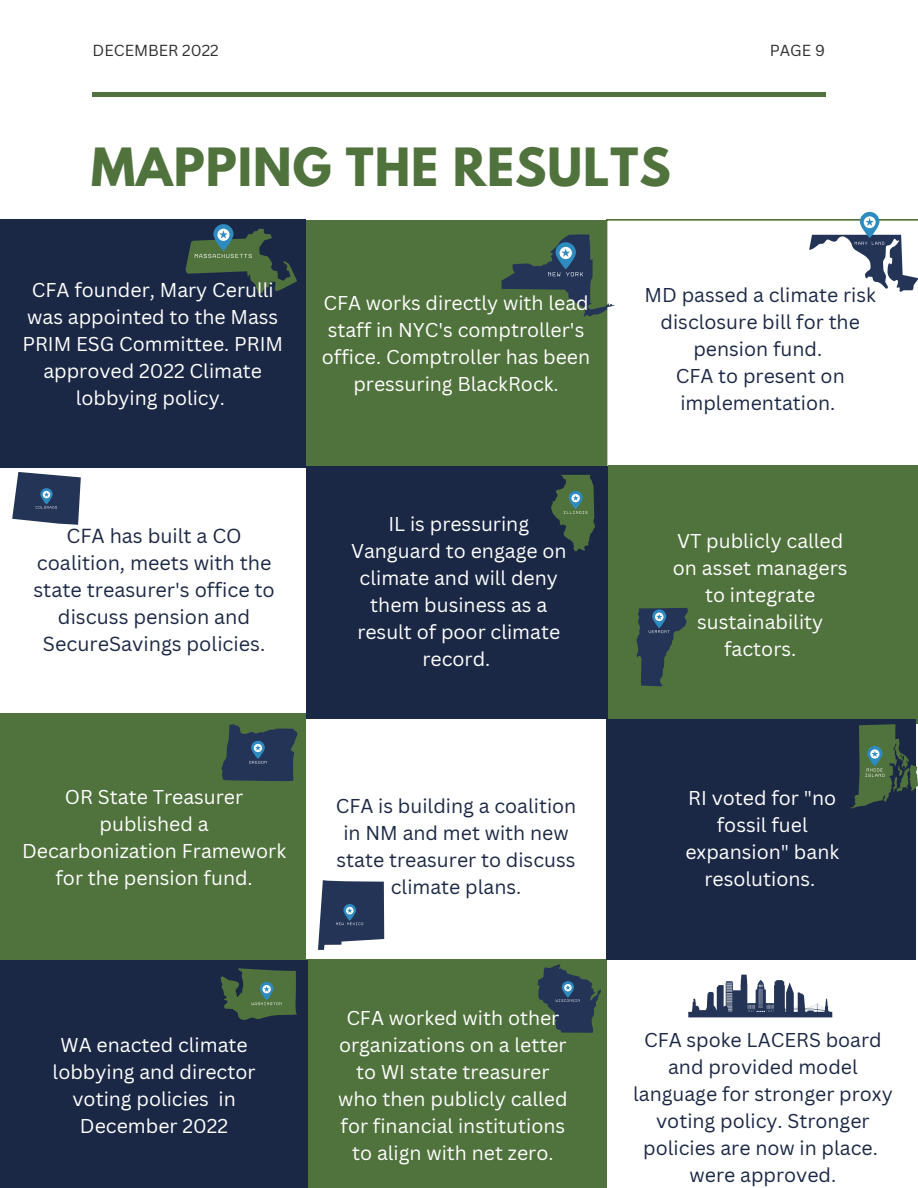
<style>
.page{position:relative;width:918px;height:1188px;background:#fff}
.page>*{position:absolute;margin:0;border:0;box-sizing:border-box;transform-origin:0 0}
.t1{font:700 46.65px "League Spartan";letter-spacing:.02em;color:#50723c}
.t2{font:19.8px/27px "Canva Sans";color:#1b2845;text-align:center}
.t3{font:19.5px/27px "Canva Sans";color:#fff;text-align:center}
.t4{font:19.5px/27px "Canva Sans";color:#1b2845;text-align:center}
.t5{font:15.6px "Canva Sans";color:#303030}
</style>
<div class="page">
<hr style="left:93px;top:93px;width:733px;height:4px;background:#50723c">
<div style="left:0;top:219px;width:306px;height:249px;background:#1b2845"></div>
<div style="left:307px;top:220px;width:301px;height:248px;background:#50723c"></div>
<svg style="left:607px;top:220px;width:311px;height:246px"></svg>
<div style="left:307px;top:466px;width:301px;height:253px;background:#1b2845"></div>
<div style="left:608px;top:466px;width:310px;height:258px;background:#50723c"></div>
<div style="left:306px;top:960px;width:301px;height:228px;background:#50723c"></div>
<div style="left:0;top:714px;width:306px;height:249px;background:#50723c"></div>
<div style="left:607px;top:719px;width:309px;height:241px;background:#1b2845"></div>
<div style="left:0;top:960px;width:307px;height:228px;background:#1b2845"></div>
<svg style="left:809px;top:212px;width:109px;height:80px"></svg>
<svg style="left:551px;top:475px;width:44px;height:76px"></svg>
<svg style="left:636px;top:608px;width:52px;height:79px"></svg>
<svg style="left:186px;top:224px;width:111px;height:70px"></svg>
<svg style="left:851px;top:724px;width:67px;height:85px"></svg>
<svg style="left:221px;top:968px;width:76px;height:52px"></svg>
<svg style="left:221px;top:724px;width:76px;height:57px"></svg>
<svg style="left:318px;top:880px;width:66px;height:70px;background:#495976"></svg>
<svg style="left:502px;top:234px;width:113px;height:83px"></svg>
<svg style="left:537px;top:964px;width:64px;height:69px"></svg>
<svg style="left:12px;top:472px;width:69px;height:53px;background:#495977"></svg>
<svg style="left:688px;top:975px;width:144px;height:42px"></svg>
<p class="t5" style="left:93px;top:39px;width:128px">DECEMBER 2022</p>
<p class="t5" style="left:770px;top:39px;width:57px">PAGE 9</p>
<h1 class="t1" style="left:91px;top:144px;width:581px">MAPPING THE RESULTS</h1>
<p class="t3" style="left:22px;top:275px;width:262px">CFA founder, Mary Cerulli was appointed to the Mass<br>PRIM ESG Committee. PRIM approved 2022 Climate lobbying policy.</p>
<p class="t3" style="left:322px;top:289px;width:270px">CFA works directly with lead staff in NYC's comptroller's office. Comptroller has been pressuring BlackRock.</p>
<p class="t2" style="left:33px;top:522px;width:243px">CFA has built a CO coalition, meets with the state treasurer's office to discuss pension and<br>SecureSavings policies.</p>
<p class="t3" style="left:351px;top:510px;width:217px">IL is pressuring<br>Vanguard to engage on climate and will deny them business as a result of poor climate record.</p>
<p class="t4" style="left:645px;top:281px;width:233px">MD passed a climate risk disclosure bill for the pension fund.<br>CFA to present on implementation.</p>
<p class="t3" style="left:673px;top:527px;width:176px">VT publicly called on asset managers to integrate sustainability factors.</p>
<p class="t3" style="left:22px;top:783px;width:266px">OR State Treasurer published a<br>Decarbonization Framework for the pension fund.</p>
<p class="t4" style="left:336px;top:792px;width:242px">CFA is building a coalition in NM and met with new state treasurer to discuss climate plans.</p>
<p class="t3" style="left:53px;top:1030px;width:205px">WA enacted climate lobbying and director voting policies in<br>December 2022</p>
<p class="t3" style="left:338px;top:1003px;width:231px">CFA worked with other organizations on a letter to WI state treasurer who then publicly called for financial institutions to align with net zero.</p>
<p class="t3" style="left:685px;top:784px;width:155px">RI voted for "no fossil fuel expansion" bank resolutions.</p>
<p class="t4" style="left:633px;top:1026px;width:261px">CFA spoke LACERS board and provided model language for stronger proxy voting policy. Stronger policies are now in place. were approved.</p>
</div>
